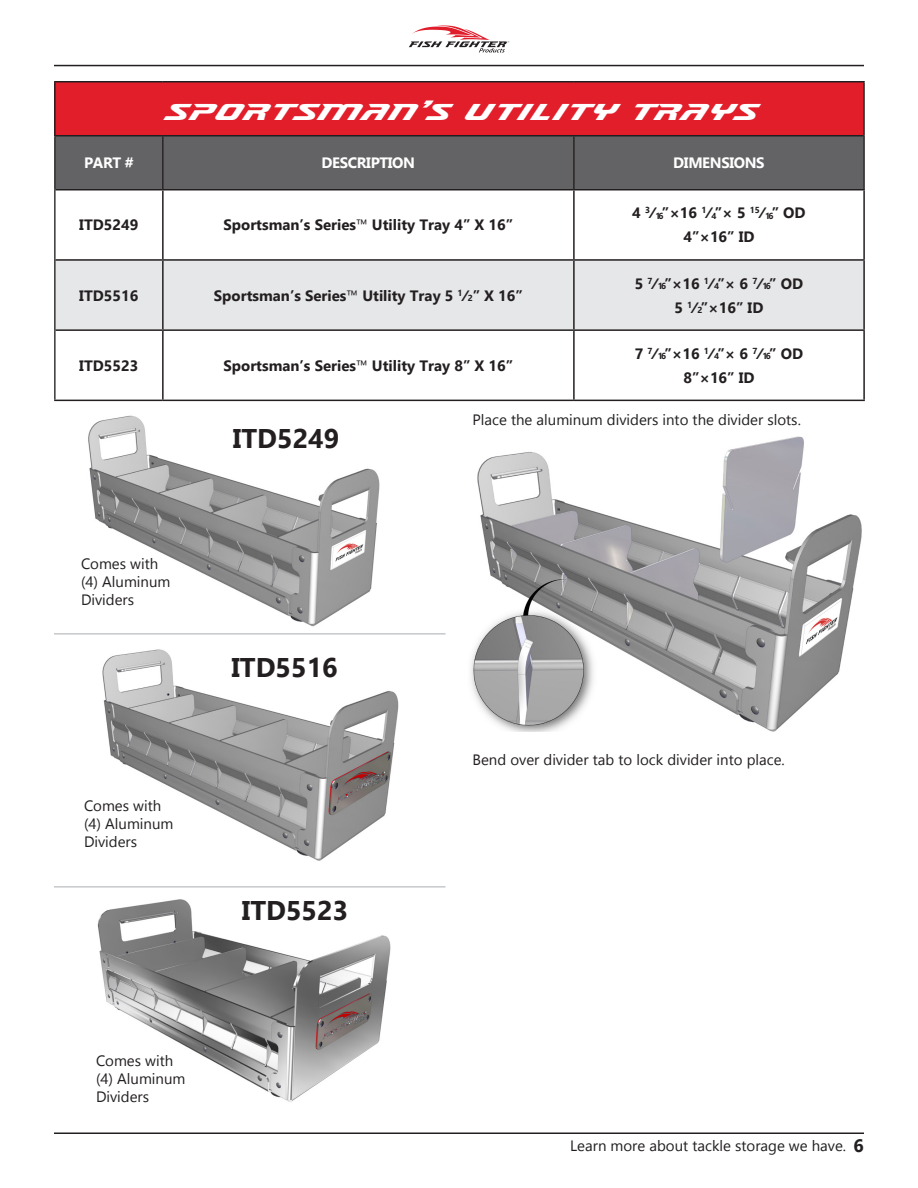
<style>
.page{position:relative;width:918px;height:1188px;background:#fff}
.page>*{position:absolute;margin:0;border:0;box-sizing:border-box;transform-origin:0 0}
.t1{font:27px "Accelerator";color:#fff}
.Main_Body{font:700 27px "Gadugi";color:#231f20}
.t2{font:700 18px "Gadugi";color:#231f20}
.t3{font:700 15px "Gadugi";color:#231f20}
.t4{font:15px "Gadugi";color:#231f20}
.t5{font:15px "Gadugi";color:#221e1f}
.t6{font:700 15px "Gadugi";letter-spacing:-.025em;color:#fff}
.s1{font-weight:400}
.s2{font-size:8.7px}
</style>
<div class="page">
<hr style="left:54px;top:65px;width:810px;height:1px;background:#231f20">
<svg style="left:409px;top:26px;width:100px;height:27px"></svg>
<hr style="left:54px;top:1132px;width:810px;height:2px;background:#231f20">
<div style="left:55px;top:82px;width:809px;height:54px;background:#e21e2b"></div>
<div style="left:56px;top:136px;width:807px;height:53px;background:#636366"></div>
<svg style="left:56px;top:190px;width:807px;height:1px"></svg>
<div style="left:56px;top:261px;width:807px;height:68px;background:#e6e7e9"></div>
<svg style="left:56px;top:399px;width:807px;height:1px"></svg>
<hr style="left:863px;top:82px;width:2px;height:54px;background:#231f20">
<hr style="left:54px;top:136px;width:2px;height:54px;background:#231f20">
<hr style="left:162px;top:136px;width:2px;height:53px;background:#231f20">
<hr style="left:573px;top:136px;width:2px;height:53px;background:#231f20">
<hr style="left:863px;top:136px;width:2px;height:53px;background:#231f20">
<hr style="left:54px;top:190px;width:2px;height:70px;background:#231f20">
<hr style="left:54px;top:260px;width:2px;height:70px;background:#231f20">
<hr style="left:54px;top:330px;width:2px;height:70px;background:#231f20">
<hr style="left:56px;top:189px;width:107px;height:1px;background:#231f20">
<hr style="left:163px;top:189px;width:411px;height:1px;background:#231f20">
<hr style="left:162px;top:190px;width:2px;height:69px;background:#231f20">
<hr style="left:574px;top:189px;width:291px;height:1px;background:#231f20">
<hr style="left:573px;top:190px;width:2px;height:69px;background:#231f20">
<hr style="left:863px;top:190px;width:2px;height:69px;background:#231f20">
<hr style="left:56px;top:259px;width:107px;height:2px;background:#231f20">
<hr style="left:163px;top:259px;width:411px;height:2px;background:#231f20">
<hr style="left:162px;top:261px;width:2px;height:68px;background:#231f20">
<hr style="left:574px;top:259px;width:291px;height:2px;background:#231f20">
<hr style="left:573px;top:261px;width:2px;height:68px;background:#231f20">
<hr style="left:863px;top:261px;width:2px;height:68px;background:#231f20">
<hr style="left:56px;top:329px;width:107px;height:2px;background:#231f20">
<hr style="left:163px;top:329px;width:411px;height:2px;background:#231f20">
<hr style="left:162px;top:331px;width:2px;height:69px;background:#231f20">
<hr style="left:574px;top:329px;width:291px;height:2px;background:#231f20">
<hr style="left:573px;top:331px;width:2px;height:69px;background:#231f20">
<hr style="left:863px;top:331px;width:2px;height:69px;background:#231f20">
<hr style="left:54px;top:400px;width:109px;height:1px;background:#231f20">
<hr style="left:163px;top:400px;width:411px;height:1px;background:#231f20">
<hr style="left:574px;top:400px;width:291px;height:1px;background:#231f20">
<hr style="left:54px;top:81px;width:109px;height:1px;background:#231f20">
<hr style="left:54px;top:82px;width:2px;height:53px;background:#231f20">
<hr style="left:163px;top:81px;width:411px;height:1px;background:#231f20">
<hr style="left:574px;top:81px;width:291px;height:1px;background:#231f20">
<hr style="left:54px;top:135px;width:109px;height:1px;background:#231f20">
<hr style="left:163px;top:135px;width:411px;height:1px;background:#231f20">
<hr style="left:574px;top:135px;width:289px;height:1px;background:#231f20">
<img style="left:471px;top:436px;width:391px;height:296px">
<img style="left:88px;top:415px;width:292px;height:212px">
<img style="left:102px;top:649px;width:297px;height:212px">
<img style="left:97px;top:899px;width:294px;height:203px">
<hr style="left:54px;top:633px;width:392px;height:2px;background:#c7c8ca">
<hr style="left:54px;top:886px;width:392px;height:2px;background:#c7c8ca">
<p class="t1" style="left:163px;top:94px;width:595px">SPORTSMAN’S UTILITY TRAYS</p>
<p class="t6" style="left:84px;top:154px;width:51px">PART #</p>
<p class="t6" style="left:322px;top:154px;width:95px">DESCRIPTION</p>
<p class="t6" style="left:673px;top:154px;width:93px">DIMENSIONS</p>
<p class="t3" style="left:79px;top:216px;width:61px">ITD5249</p>
<p class="t3" style="left:223px;top:216px;width:291px">Sportsman’s Series<span class="s1">™</span> Utility Tray 4” X 16”</p>
<p class="t3" style="left:79px;top:286px;width:61px">ITD5516</p>
<p class="t3" style="left:214px;top:286px;width:311px">Sportsman’s Series<span class="s1">™</span> Utility Tray 5 <sup>1</sup>⁄<span class="s2">2</span>” X 16”</p>
<p class="t3" style="left:632px;top:204px;width:175px">4 <sup>3</sup>⁄<span class="s2">16</span>”×16 <sup>1</sup>⁄<span class="s2">4</span>”× 5 <sup>15</sup>⁄<span class="s2">16</span>” OD</p>
<p class="t3" style="left:683px;top:228px;width:73px">4”×16” ID</p>
<p class="t3" style="left:635px;top:274px;width:170px">5 <sup>7</sup>⁄<span class="s2">16</span>”×16 <sup>1</sup>⁄<span class="s2">4</span>”× 6 <sup>7</sup>⁄<span class="s2">16</span>” OD</p>
<p class="t3" style="left:675px;top:298px;width:90px">5 <sup>1</sup>⁄<span class="s2">2</span>”×16” ID</p>
<p class="t3" style="left:635px;top:344px;width:170px">7 <sup>7</sup>⁄<span class="s2">16</span>”×16 <sup>1</sup>⁄<span class="s2">4</span>”× 6 <sup>7</sup>⁄<span class="s2">16</span>” OD</p>
<p class="t3" style="left:683px;top:368px;width:73px">8”×16” ID</p>
<p class="t4" style="left:472px;top:411px;width:330px">Place the aluminum dividers into the divider slots.</p>
<p class="t3" style="left:79px;top:356px;width:61px">ITD5523</p>
<p class="t3" style="left:223px;top:356px;width:291px">Sportsman’s Series<span class="s1">™</span> Utility Tray 8” X 16”</p>
<p class="t4" style="left:81px;top:555px;width:79px">Comes with</p>
<p class="t4" style="left:81px;top:573px;width:91px">(4) Aluminum</p>
<p class="t4" style="left:81px;top:591px;width:55px">Dividers</p>
<p class="t4" style="left:84px;top:797px;width:79px">Comes with</p>
<p class="t4" style="left:84px;top:815px;width:91px">(4) Aluminum</p>
<p class="t4" style="left:84px;top:833px;width:55px">Dividers</p>
<p class="Main_Body" style="left:233px;top:422px;width:108px">ITD5249</p>
<p class="Main_Body" style="left:231px;top:651px;width:108px">ITD5516</p>
<p class="Main_Body" style="left:242px;top:895px;width:108px">ITD5523</p>
<p class="t4" style="left:472px;top:750px;width:314px">Bend over divider tab to lock divider into place.</p>
<p class="t4" style="left:96px;top:1052px;width:79px">Comes with</p>
<p class="t4" style="left:96px;top:1070px;width:91px">(4) Aluminum</p>
<p class="t4" style="left:96px;top:1088px;width:55px">Dividers</p>
<p class="t5" style="left:570px;top:1136px;width:277px">Learn more about tackle storage we have.</p>
<p class="t2" style="left:854px;top:1135px;width:12px">6</p>
</div>
